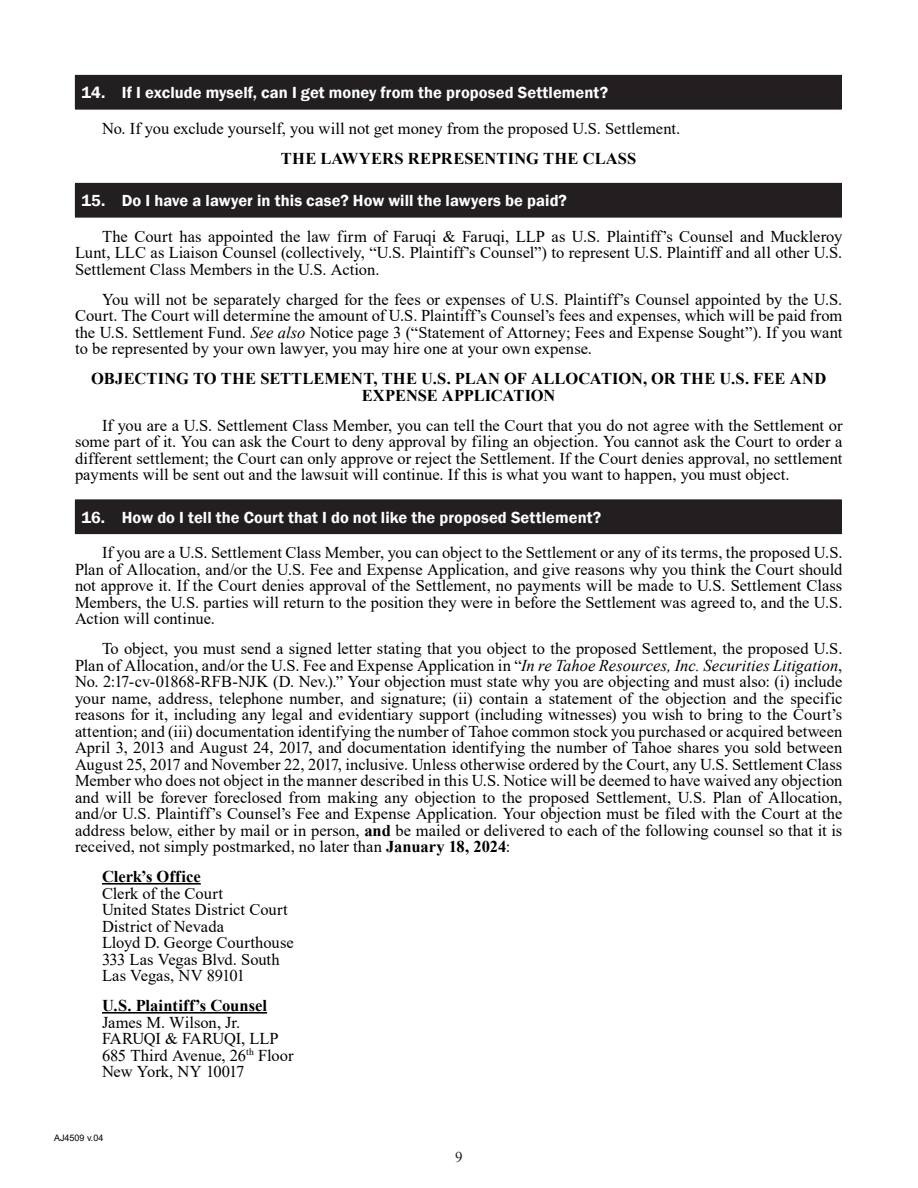
<style>
.page{position:relative;width:918px;height:1188px;background:#fff}
.page>*{position:absolute;margin:0;border:0;box-sizing:border-box;transform-origin:0 0}
.Body_Copy{font:16.5px/16.5px "Times New Roman";color:#000;text-align:justify}
.t1{font:600 16.5px "Franklin Gothic";letter-spacing:.005em;color:#fff}
.Body_Copy-2{font:700 16.5px/16.5px "Times New Roman";letter-spacing:.005em;color:#000;text-align:center}
.Body_Copy-3{font:16.5px "Times New Roman";letter-spacing:-.02em;color:#000}
.t2{font:15px "Times New Roman";color:#231f20}
.t3{font:9px "Arial";color:#000}
.s1{font-style:italic}
.s2{font-weight:700}
</style>
<div class="page">
<hr style="left:102px;top:883px;width:99px;height:2px;background:#000">
<hr style="left:102px;top:1012px;width:165px;height:2px;background:#000">
<div style="left:75px;top:75px;width:766px;height:34px;background:#231f20"></div>
<hr style="left:75px;top:75px;width:767px;height:1px;background:#231f20">
<hr style="left:841px;top:76px;width:1px;height:33px;background:#231f20">
<hr style="left:75px;top:109px;width:767px;height:1px;background:#231f20">
<div style="left:75px;top:183px;width:766px;height:34px;background:#231f20"></div>
<hr style="left:75px;top:183px;width:767px;height:1px;background:#231f20">
<hr style="left:841px;top:184px;width:1px;height:33px;background:#231f20">
<hr style="left:75px;top:217px;width:767px;height:1px;background:#231f20">
<div style="left:75px;top:500px;width:766px;height:34px;background:#231f20"></div>
<hr style="left:841px;top:500px;width:1px;height:33px;background:#231f20">
<hr style="left:75px;top:533px;width:767px;height:1px;background:#231f20">
<p class="t1" style="left:81px;top:82px;width:528px">14. If I exclude myself, can I get money from the proposed Settlement?</p>
<p class="Body_Copy" style="left:102px;top:119px;width:580px">No. If you exclude yourself, you will not get money from the proposed U.S. Settlement.</p>
<p class="Body_Copy-2" style="left:281px;top:149px;width:357px">THE LAWYERS REPRESENTING THE CLASS</p>
<p class="t1" style="left:81px;top:190px;width:487px">15. Do I have a lawyer in this case? How will the lawyers be paid?</p>
<p class="Body_Copy" style="left:75px;top:227px;width:769px;text-indent:27px">The Court has appointed the law firm of Faruqi &amp; Faruqi, LLP as U.S. Plaintiff’s Counsel and Muckleroy Lunt, LLC as Liaison Counsel (collectively, “U.S. Plaintiff’s Counsel”) to represent U.S. Plaintiff and all other U.S.<br>Settlement Class Members in the U.S. Action.</p>
<p class="Body_Copy" style="left:75px;top:290px;width:769px;text-indent:27px">You will not be separately charged for the fees or expenses of U.S. Plaintiff’s Counsel appointed by the U.S.<br>Court. The Court will determine the amount of U.S. Plaintiff’s Counsel’s fees and expenses, which will be paid from the U.S. Settlement Fund. <span class="s1">See also</span> Notice page 3 (“Statement of Attorney; Fees and Expense Sought”). If you want to be represented by your own lawyer, you may hire one at your own expense.</p>
<p class="Body_Copy-2" style="left:91px;top:370px;width:737px">OBJECTING TO THE SETTLEMENT, THE U.S. PLAN OF ALLOCATION, OR THE U.S. FEE AND<br>EXPENSE APPLICATION</p>
<p class="Body_Copy" style="left:75px;top:416px;width:769px;text-indent:27px">If you are a U.S. Settlement Class Member, you can tell the Court that you do not agree with the Settlement or some part of it. You can ask the Court to deny approval by filing an objection. You cannot ask the Court to order a different settlement; the Court can only approve or reject the Settlement. If the Court denies approval, no settlement payments will be sent out and the lawsuit will continue. If this is what you want to happen, you must object.</p>
<p class="t1" style="left:81px;top:507px;width:521px">16. How do I tell the Court that I do not like the proposed Settlement?</p>
<p class="Body_Copy" style="left:75px;top:544px;width:769px;text-indent:27px">If you are a U.S. Settlement Class Member, you can object to the Settlement or any of its terms, the proposed U.S.<br>Plan of Allocation, and/or the U.S. Fee and Expense Application, and give reasons why you think the Court should not approve it. If the Court denies approval of the Settlement, no payments will be made to U.S. Settlement Class Members, the U.S. parties will return to the position they were in before the Settlement was agreed to, and the U.S.<br>Action will continue.</p>
<p class="Body_Copy" style="left:75px;top:640px;width:769px;text-indent:27px">To object, you must send a signed letter stating that you object to the proposed Settlement, the proposed U.S.<br>Plan of Allocation, and/or the U.S. Fee and Expense Application in “<span class="s1">In re Tahoe Resources, Inc. Securities Litigation</span>, No. 2:17-cv-01868-RFB-NJK (D. Nev.).” Your objection must state why you are objecting and must also: (i) include your name, address, telephone number, and signature; (ii) contain a statement of the objection and the specific reasons for it, including any legal and evidentiary support (including witnesses) you wish to bring to the Court’s attention; and (iii) documentation identifying the number of Tahoe common stock you purchased or acquired between April 3, 2013 and August 24, 2017, and documentation identifying the number of Tahoe shares you sold between August 25, 2017 and November 22, 2017, inclusive. Unless otherwise ordered by the Court, any U.S. Settlement Class Member who does not object in the manner described in this U.S. Notice will be deemed to have waived any objection and will be forever foreclosed from making any objection to the proposed Settlement, U.S. Plan of Allocation, and/or U.S. Plaintiff’s Counsel’s Fee and Expense Application. Your objection must be filed with the Court at the address below, either by mail or in person, <span class="s2">and</span> be mailed or delivered to each of the following counsel so that it is received, not simply postmarked, no later than <span class="s2">January 18, 2024</span>:</p>
<p class="Body_Copy-2" style="left:102px;top:868px;width:100px">Clerk’s Office</p>
<p class="Body_Copy" style="left:102px;top:884px;width:123px">Clerk of the Court</p>
<p class="Body_Copy" style="left:102px;top:901px;width:187px">United States District Court</p>
<p class="Body_Copy" style="left:102px;top:917px;width:124px">District of Nevada</p>
<p class="Body_Copy" style="left:102px;top:934px;width:193px">Lloyd D. George Courthouse</p>
<p class="Body_Copy" style="left:102px;top:950px;width:179px">333 Las Vegas Blvd. South</p>
<p class="Body_Copy" style="left:102px;top:967px;width:145px">Las Vegas, NV 89101</p>
<p class="Body_Copy-2" style="left:102px;top:997px;width:167px">U.S. Plaintiff’s Counsel</p>
<p class="Body_Copy" style="left:102px;top:1013px;width:140px">James M. Wilson, Jr.</p>
<p class="Body_Copy-3" style="left:102px;top:1027px;width:178px">FARUQI &amp; FARUQI, LLP</p>
<p class="Body_Copy" style="left:102px;top:1046px;width:193px">685 Third Avenue, 26<sup>th</sup> Floor</p>
<p class="Body_Copy" style="left:102px;top:1063px;width:144px">New York, NY 10017</p>
<p class="t3" style="left:54px;top:1131px;width:51px">AJ4509 v.04</p>
<p class="t2" style="left:455px;top:1146px;width:9px">9</p>
</div>
